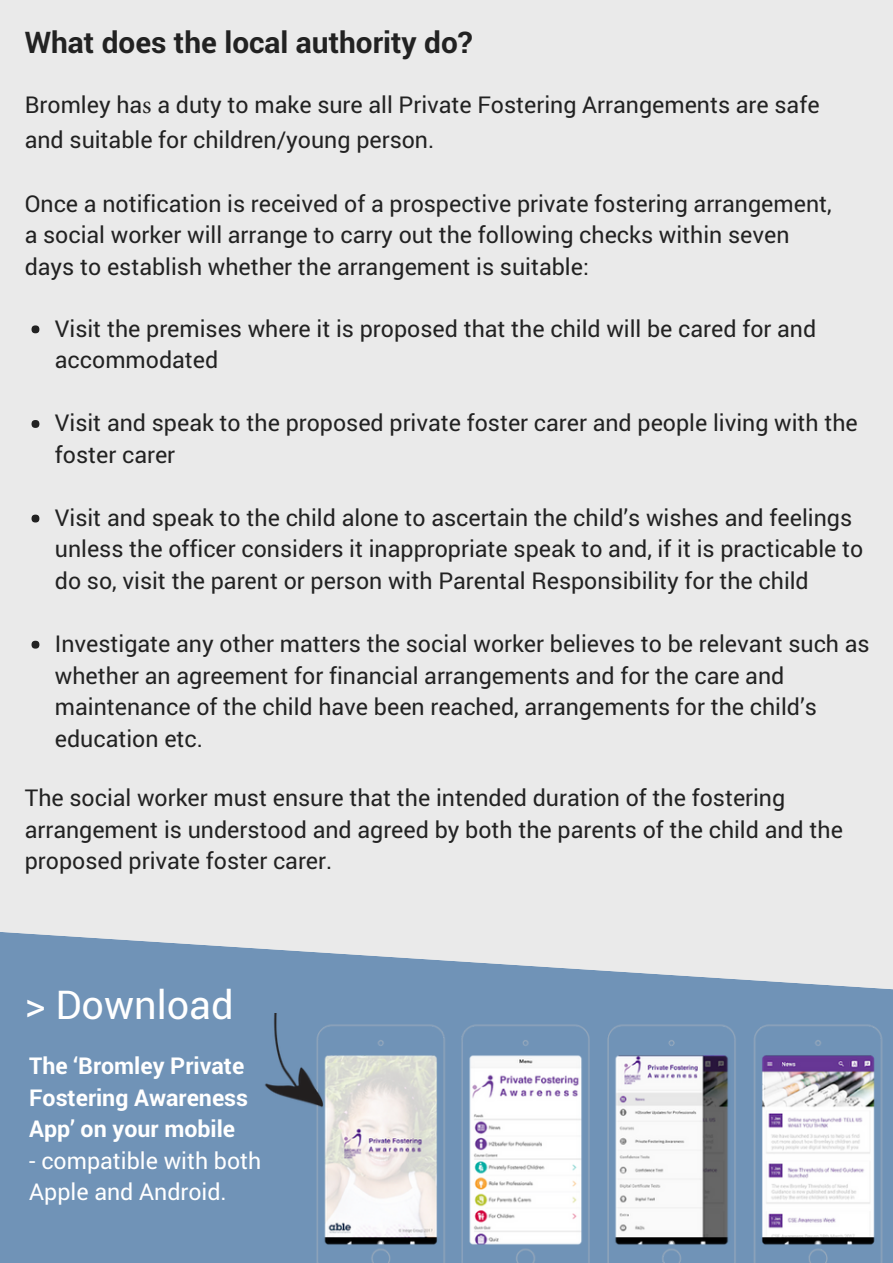
<style>
.page{position:relative;width:893px;height:1263px;background:#eaeaea}
.page>*{position:absolute;margin:0;border:0;box-sizing:border-box;transform-origin:0 0}
.t1{font:39.75px "Roboto";color:#fff}
.t2{font:700 29.85px "Roboto";color:#222}
.t3{font:23.25px/31.5px "Roboto";color:#222}
.t4{font:700 23.25px/31.5px "Roboto";color:#fff}
.t5{font:23.25px/31.5px "Roboto";color:#fff}
.s1{font-family:"Minion Pro";font-size:25.5px}
</style>
<div class="page">
<div style="left:32px;top:325px;width:7px;height:8px;background:#222;border-radius:50%"></div>
<div style="left:32px;top:420px;width:7px;height:8px;background:#222;border-radius:50%"></div>
<div style="left:32px;top:515px;width:7px;height:7px;background:#222;border-radius:50%"></div>
<div style="left:32px;top:641px;width:7px;height:8px;background:#222;border-radius:50%"></div>
<svg style="left:0;top:932px;width:893px;height:331px;fill:#7093b7"></svg>
<img style="left:257px;top:1013px;width:636px;height:250px">
<p class="t2" style="left:25px;top:22px;width:449px">What does the local authority do?</p>
<p class="t3" style="left:25px;top:87px;width:796px;line-height:34.7px">Bromley ha<span class="s1">s</span> a duty to make sure all Private Fostering Arrangements are safe and suitable for children/young person.</p>
<p class="t3" style="left:25px;top:187px;width:808px">Once a notification is received of a prospective private fostering arrangement, a social worker will arrange to carry out the following checks within seven days to establish whether the arrangement is suitable:</p>
<p class="t3" style="left:55px;top:312px;width:763px">Visit the premises where it is proposed that the child will be cared for and accommodated</p>
<p class="t3" style="left:55px;top:406px;width:804px">Visit and speak to the proposed private foster carer and people living with the foster carer</p>
<p class="t3" style="left:55px;top:501px;width:810px">Visit and speak to the child alone to ascertain the child’s wishes and feelings unless the officer considers it inappropriate speak to and, if it is practicable to do so, visit the parent or person with Parental Responsibility for the child</p>
<p class="t3" style="left:55px;top:627px;width:816px">Investigate any other matters the social worker believes to be relevant such as whether an agreement for financial arrangements and for the care and maintenance of the child have been reached, arrangements for the child’s education etc.</p>
<p class="t3" style="left:25px;top:781px;width:820px">The social worker must ensure that the intended duration of the fostering arrangement is understood and agreed by both the parents of the child and the proposed private foster carer.</p>
<h1 class="t1" style="left:25px;top:977px;width:210px">&gt; Download</h1>
<p class="t4" style="left:29px;top:1049px;width:220px">The ‘Bromley Private<br>Fostering Awareness<br>App’ on your mobile</p>
<p class="t5" style="left:29px;top:1144px;width:234px">- compatible with both<br>Apple and Android.</p>
</div>
